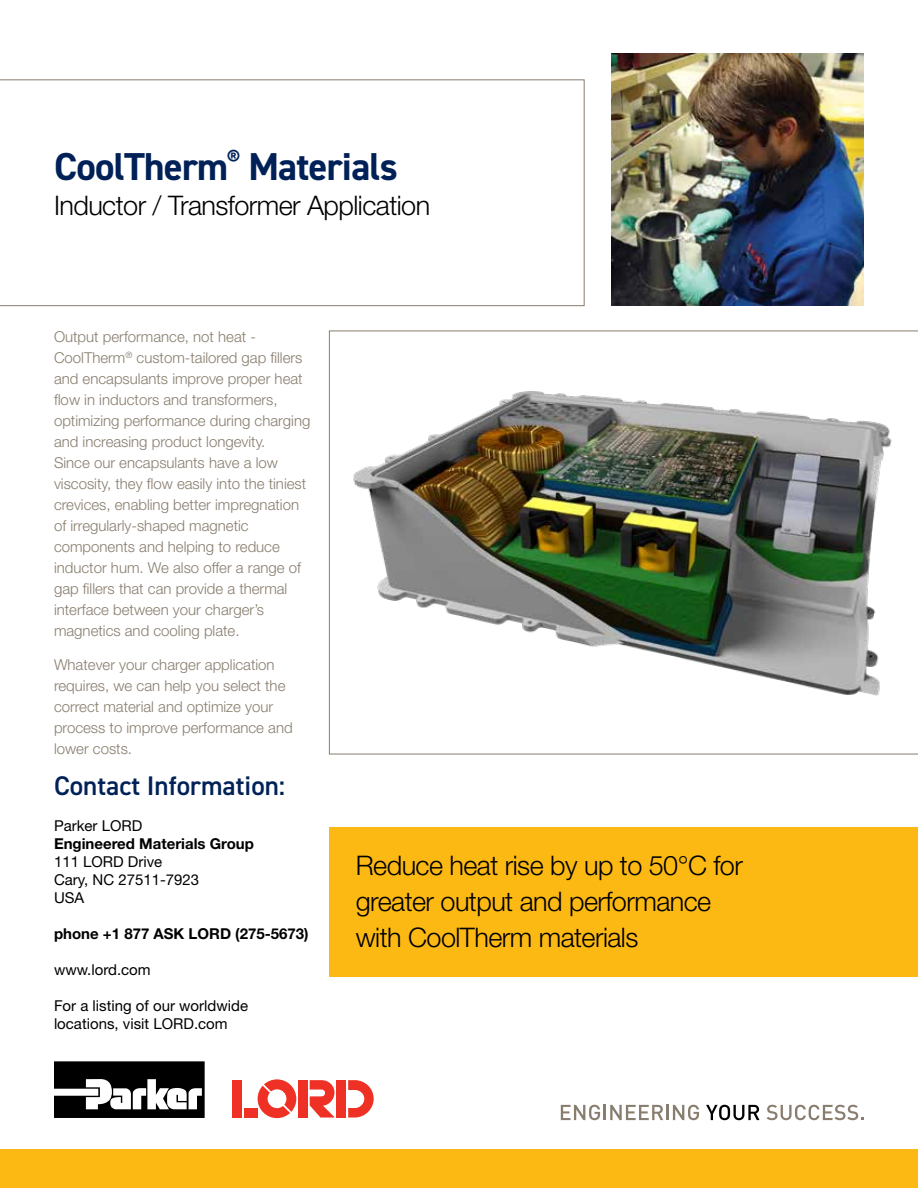
<style>
.page{position:relative;width:918px;height:1188px;background:#fff}
.page>*{position:absolute;margin:0;border:0;box-sizing:border-box;transform-origin:0 0}
.t1{font:700 39px "DIN2014";letter-spacing:-.02em;color:#002157}
.t2{font:300 27px/36px "Helvetica Neue LT Std";letter-spacing:-.02em;color:#000}
.t3{font:600 27px "DIN2014";color:#002157}
.t4{font:300 15px/21px "Helvetica Neue LT Std";color:#887d6e}
.t5{font:15px/18px "Helvetica Neue LT Std";color:#000}
.t6{font:700 15px "Helvetica Neue LT Std";color:#000}
</style>
<div class="page">
<svg style="left:329px;top:331px;width:589px;height:423px"></svg>
<div style="left:0;top:1150px;width:918px;height:38px;background:#fdb913"></div>
<svg style="left:561px;top:1105px;width:102px;height:15px"></svg>
<hr style="left:666px;top:1105px;width:3px;height:15px;background:#887d6e">
<svg style="left:673px;top:1105px;width:26px;height:15px"></svg>
<svg style="left:706px;top:1105px;width:54px;height:15px"></svg>
<svg style="left:767px;top:1105px;width:97px;height:15px"></svg>
<svg style="left:0;top:79px;width:585px;height:227px"></svg>
<svg style="left:258px;top:1079px;width:38px;height:39px"></svg>
<div style="left:232px;top:1080px;width:10px;height:38px;background:#ee3124"></div>
<div style="left:298px;top:1080px;width:10px;height:38px;background:#ee3124"></div>
<div style="left:336px;top:1080px;width:10px;height:38px;background:#ee3124"></div>
<svg style="left:310px;top:1080px;width:25px;height:38px"></svg>
<div style="left:244px;top:1108px;width:14px;height:10px;background:#ee3124"></div>
<svg style="left:348px;top:1080px;width:26px;height:38px"></svg>
<svg style="left:54px;top:1061px;width:151px;height:57px"></svg>
<img style="left:611px;top:54px;width:253px;height:251px">
<img style="left:346px;top:365px;width:554px;height:356px">
<div style="left:329px;top:827px;width:589px;height:149px;background:#fdb913"></div>
<h1 class="t1" style="left:54px;top:141px;width:345px">CoolTherm<sup>®</sup> Materials</h1>
<h2 class="t2" style="left:54px;top:187px;width:378px">Inductor / Transformer Application</h2>
<p class="t4" style="left:54px;top:326px;width:258px">Output performance, not heat - CoolTherm<sup>®</sup> custom-tailored gap fillers and encapsulants improve proper heat flow in inductors and transformers, optimizing performance during charging and increasing product longevity.<br>Since our encapsulants have a low viscosity, they flow easily into the tiniest crevices, enabling better impregnation of irregularly-shaped magnetic components and helping to reduce inductor hum. We also offer a range of gap fillers that can provide a thermal interface between your charger’s magnetics and cooling plate.</p>
<p class="t4" style="left:54px;top:654px;width:240px">Whatever your charger application requires, we can help you select the correct material and optimize your process to improve performance and lower costs.</p>
<h2 class="t3" style="left:54px;top:768px;width:233px">Contact Information:</h2>
<p class="t5" style="left:54px;top:817px;width:90px">Parker LORD</p>
<p class="t6" style="left:54px;top:835px;width:201px">Engineered Materials Group</p>
<p class="t5" style="left:54px;top:853px;width:147px">111 LORD Drive<br>Cary, NC 27511-7923<br>USA</p>
<p class="t6" style="left:54px;top:925px;width:256px">phone +1 877 ASK LORD (275-5673)</p>
<p class="t5" style="left:54px;top:961px;width:98px">www.lord.com</p>
<p class="t5" style="left:54px;top:997px;width:196px">For a listing of our worldwide locations, visit LORD.com</p>
<h2 class="t2" style="left:356px;top:847px;width:389px">Reduce heat rise by up to 50°C for greater output and performance with CoolTherm materials</h2>
</div>
